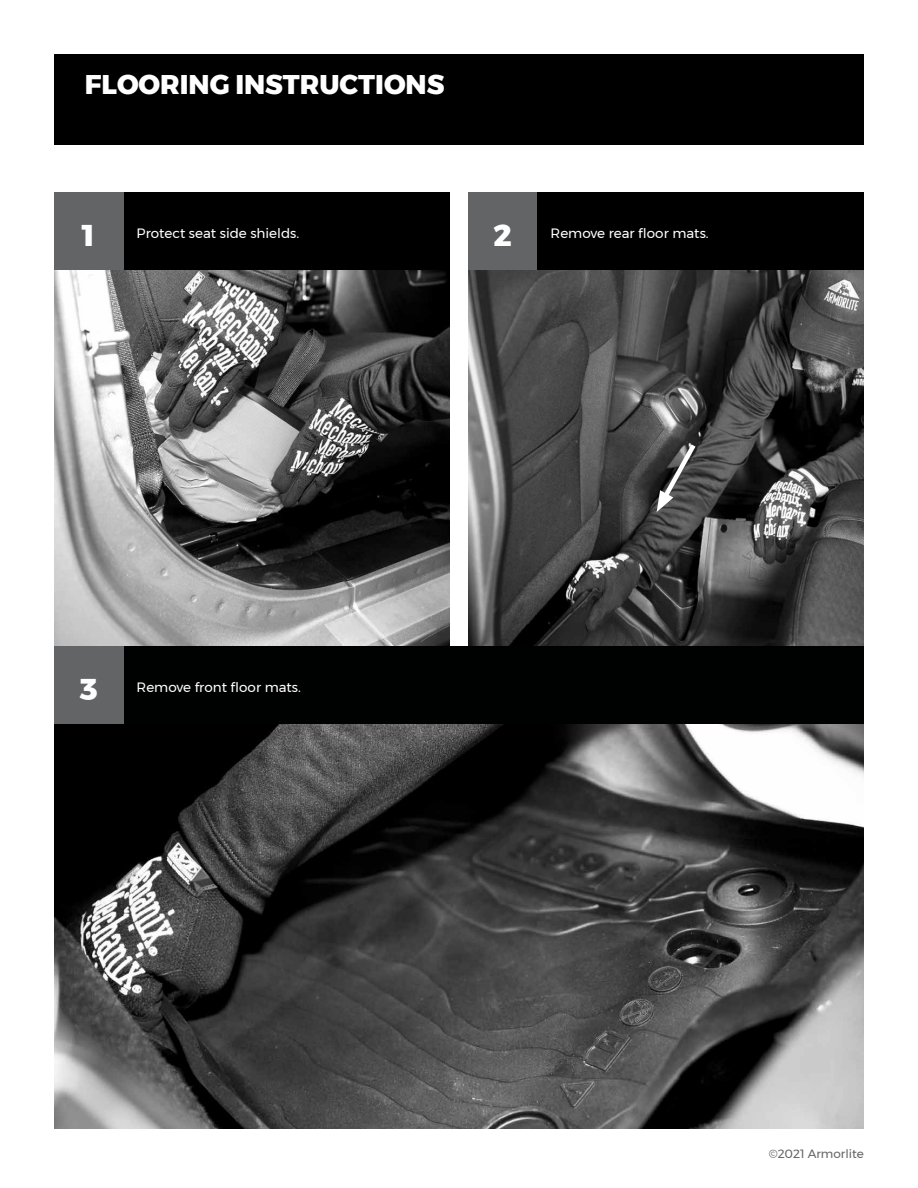
<style>
.page{position:relative;width:918px;height:1188px;background:#fff}
.page>*{position:absolute;margin:0;border:0;box-sizing:border-box;transform-origin:0 0}
.t1{font:800 30px "Montserrat";color:#fff}
.t2{font:800 27px "Montserrat";color:#fff}
.t3{font:13.5px "Montserrat";color:#fff}
.t4{font:12px "Montserrat";color:#636466}
</style>
<div class="page">
<img style="left:54px;top:724px;width:810px;height:405px">
<img style="left:468px;top:270px;width:396px;height:376px">
<div style="left:468px;top:192px;width:69px;height:78px;background:#636466"></div>
<img style="left:54px;top:270px;width:396px;height:376px">
<div style="left:123px;top:192px;width:327px;height:78px;background:#000"></div>
<div style="left:123px;top:646px;width:741px;height:78px;background:#000101"></div>
<div style="left:537px;top:192px;width:327px;height:78px;background:#000"></div>
<div style="left:54px;top:54px;width:810px;height:90px;background:#000"></div>
<svg style="left:657px;top:439px;width:43px;height:73px;background:#5b5b5b"></svg>
<div style="left:54px;top:192px;width:69px;height:78px;background:#636466"></div>
<div style="left:54px;top:646px;width:69px;height:78px;background:#636466"></div>
<h2 class="t2" style="left:85px;top:63px;width:361px">FLOORING INSTRUCTIONS</h2>
<h1 class="t1" style="left:82px;top:211px;width:14px">1</h1>
<h1 class="t1" style="left:493px;top:211px;width:20px">2</h1>
<p class="t3" style="left:137px;top:223px;width:164px">Protect seat side shields.</p>
<p class="t3" style="left:551px;top:223px;width:160px">Remove rear floor mats.</p>
<h1 class="t1" style="left:79px;top:665px;width:20px">3</h1>
<p class="t3" style="left:137px;top:677px;width:166px">Remove front floor mats.</p>
<p class="t4" style="left:769px;top:1144px;width:97px">©2021 Armorlite</p>
</div>
